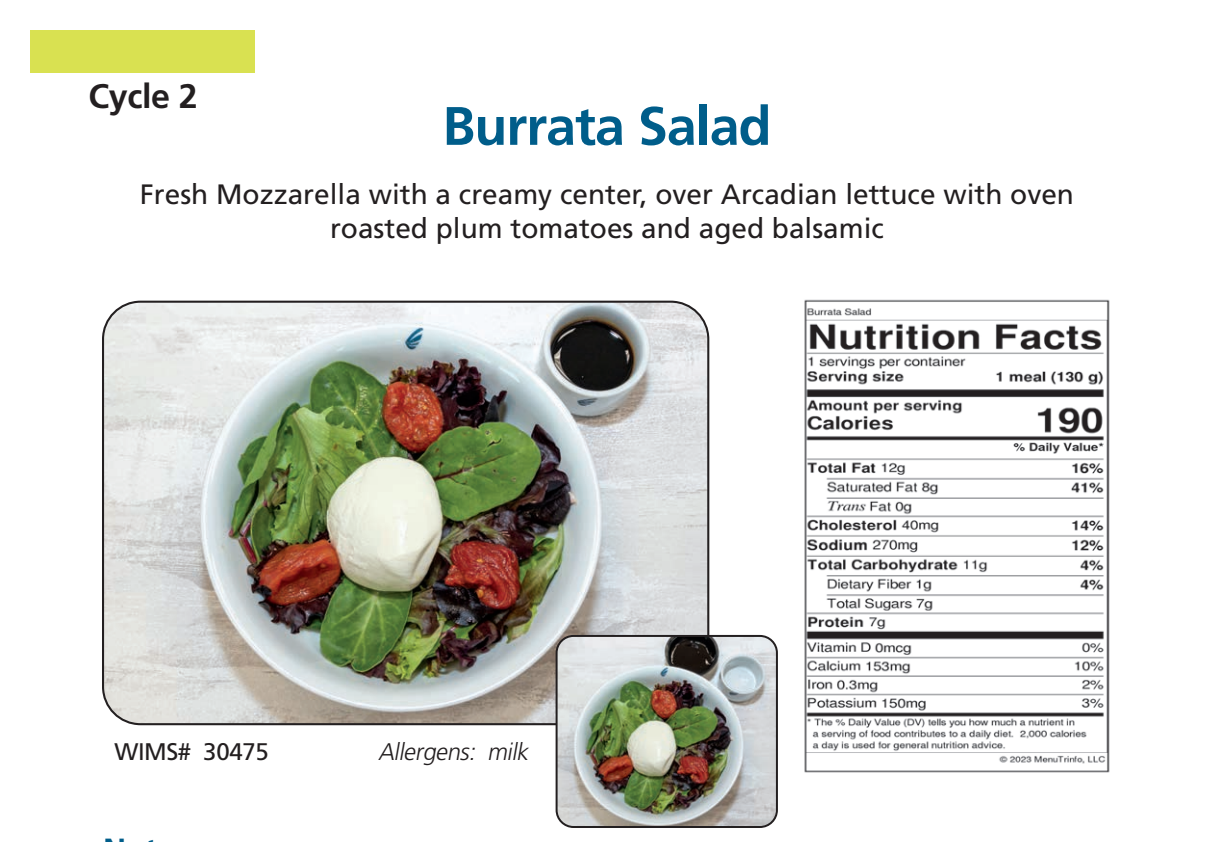
<style>
.page{position:relative;width:1212px;height:842px;background:#fff}
.page>*{position:absolute;margin:0;border:0;box-sizing:border-box;transform-origin:0 0}
.t1{font:700 54px "Frutiger";letter-spacing:-.02em;color:#005d8a}
.t2{font:700 34px "Frutiger";letter-spacing:-.01em;color:#231f20}
.t3{font:28px/33.6px "Frutiger";color:#231f20;text-align:center}
.t4{font:italic 300 24px "Frutiger";color:#231f20}
.t5{font:24px "Frutiger";letter-spacing:-.01em;color:#231f20}
</style>
<div class="page">
<div style="left:30px;top:30px;width:225px;height:43px;background:#d9e151"></div>
<img style="left:103px;top:303px;width:605px;height:421px">
<img style="left:804px;top:299px;width:306px;height:474px">
<img style="left:557px;top:635px;width:220px;height:191px">
<div style="left:556px;top:634px;width:222px;height:193px;border:2px solid #231f20;border-radius:17px"></div>
<p class="t2" style="left:88px;top:76px;width:111px">Cycle 2</p>
<h1 class="t1" style="left:442px;top:94px;width:331px">Burrata Salad</h1>
<p class="t3" style="left:140px;top:178px;width:936px">Fresh Mozzarella with a creamy center, over Arcadian lettuce with oven roasted plum tomatoes and aged balsamic</p>
<p class="t5" style="left:115px;top:737px;width:156px">WIMS# 30475</p>
<p class="t4" style="left:378px;top:738px;width:156px">Allergens: milk</p>
</div>
